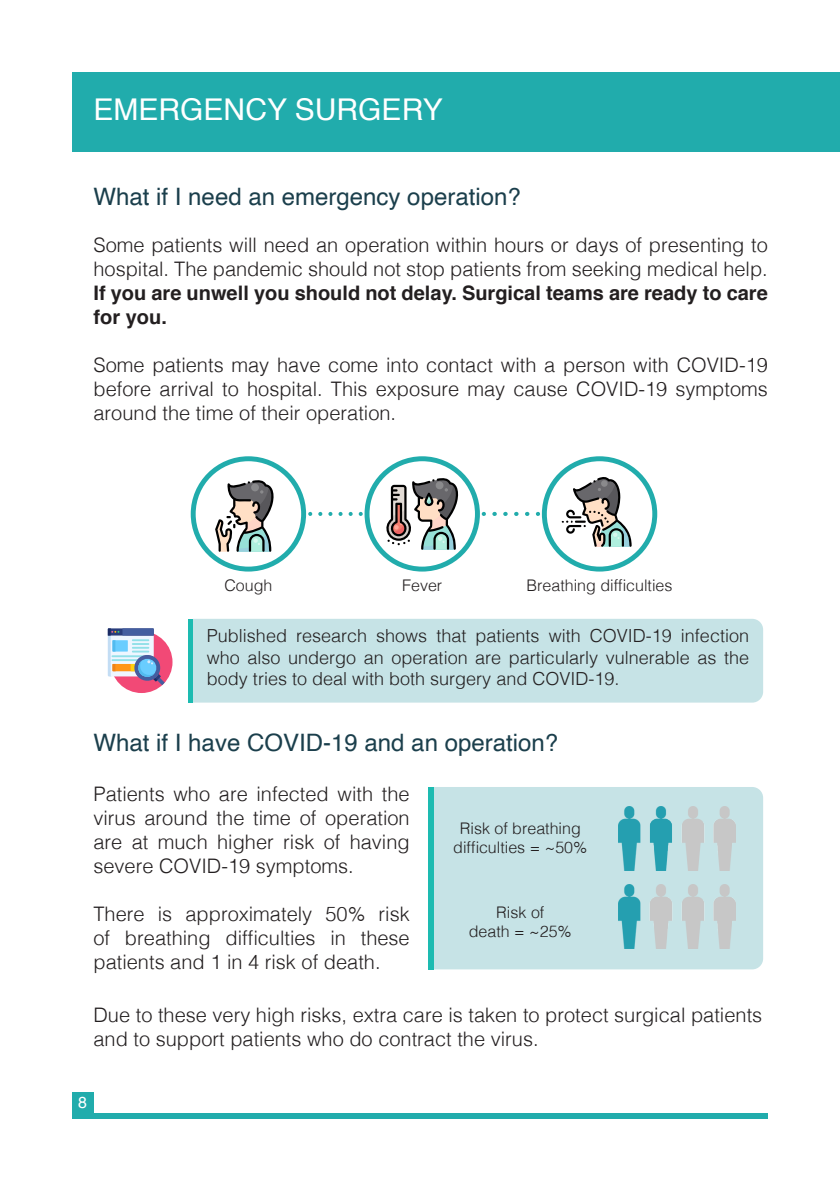
<style>
.page{position:relative;width:840px;height:1191px;background:#fff}
.page>*{position:absolute;margin:0;border:0;box-sizing:border-box;transform-origin:0 0}
.t1{font:30px "Helvetica";color:#fff}
.t2{font:24px "Helvetica";color:#1b3f4c}
.t3{font:300 20px/24px "Helvetica";color:#231f20;text-align:justify}
.t4{font:300 18px/21.6px "Helvetica";color:#231f20;text-align:justify}
.t5{font:300 16px/19.2px "Helvetica";color:#231f20;text-align:center}
.t6{font:16px "Helvetica";color:#fff}
.s1{font-weight:700}
</style>
<div class="page">
<div style="left:72px;top:72px;width:767px;height:79px;background:#21acac"></div>
<div style="left:72px;top:1113px;width:695px;height:6px;background:#21acac"></div>
<div style="left:72px;top:1092px;width:21px;height:21px;background:#21acac"></div>
<svg style="left:215px;top:480px;width:59px;height:72px"></svg>
<div style="left:191px;top:456px;width:115px;height:115px;border:5px solid #21acac;border-radius:50%"></div>
<svg style="left:381px;top:473px;width:79px;height:77px"></svg>
<div style="left:364px;top:456px;width:115px;height:115px;border:5px solid #21acac;border-radius:50%"></div>
<svg style="left:561px;top:472px;width:72px;height:75px"></svg>
<div style="left:541px;top:456px;width:116px;height:115px;border:5px solid #21acac;border-radius:50%"></div>
<svg style="left:494px;top:512px;width:44px;height:4px"></svg>
<svg style="left:320px;top:512px;width:41px;height:4px"></svg>
<div style="left:193px;top:619px;width:569px;height:83px;background:#c6e3e6"></div>
<div style="left:188px;top:619px;width:5px;height:83px;background:#1dbbb1"></div>
<div style="left:110px;top:631px;width:62px;height:62px;background:#f24976;border-radius:50%"></div>
<svg style="left:108px;top:628px;width:57px;height:57px"></svg>
<div style="left:433px;top:787px;width:329px;height:182px;background:#c6e3e6"></div>
<div style="left:427px;top:787px;width:6px;height:182px;background:#1dbbb1"></div>
<img style="left:618px;top:884px;width:117px;height:64px">
<img style="left:618px;top:807px;width:117px;height:64px">
<p class="t1" style="left:93px;top:87px;width:350px">EMERGENCY SURGERY</p>
<p class="t2" style="left:93px;top:178px;width:428px">What if I need an emergency operation?</p>
<p class="t3" style="left:93px;top:232px;width:675px">Some patients will need an operation within hours or days of presenting to hospital. The pandemic should not stop patients from seeking medical help.<br><span class="s1">If you are unwell you should not delay. Surgical teams are ready to care for you.</span></p>
<p class="t3" style="left:93px;top:352px;width:675px">Some patients may have come into contact with a person with COVID-19 before arrival to hospital. This exposure may cause COVID-19 symptoms around the time of their operation.</p>
<p class="t5" style="left:224px;top:574px;width:50px">Cough</p>
<p class="t5" style="left:402px;top:574px;width:42px">Fever</p>
<p class="t5" style="left:526px;top:574px;width:147px">Breathing difficulties</p>
<p class="t4" style="left:207px;top:624px;width:543px">Published research shows that patients with COVID-19 infection who also undergo an operation are particularly vulnerable as the body tries to deal with both surgery and COVID-19.</p>
<p class="t2" style="left:93px;top:724px;width:466px">What if I have COVID-19 and an operation?</p>
<p class="t3" style="left:93px;top:781px;width:317px">Patients who are infected with the virus around the time of operation are at much higher risk of having severe COVID-19 symptoms.</p>
<p class="t3" style="left:93px;top:901px;width:317px">There is approximately 50% risk of breathing difficulties in these patients and 1 in 4 risk of death.</p>
<p class="t3" style="left:93px;top:1001px;width:670px">Due to these very high risks, extra care is taken to protect surgical patients and to support patients who do contract the virus.</p>
<p class="t5" style="left:453px;top:817px;width:136px">Risk of breathing difficulties = ~50%</p>
<p class="t5" style="left:496px;top:901px;width:50px">Risk of</p>
<p class="t5" style="left:468px;top:920px;width:104px">death = ~25%</p>
<p class="t6" style="left:78px;top:1090px;width:10px">8</p>
</div>
